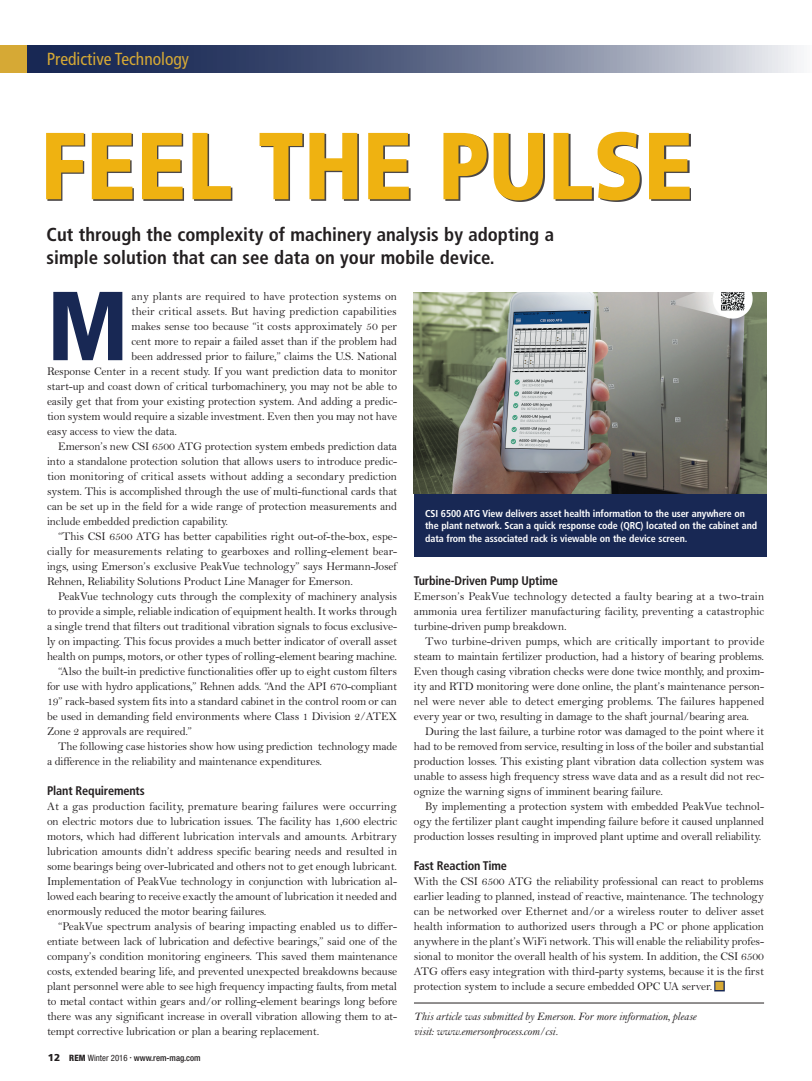
<style>
.page{position:relative;width:812px;height:1081px;background:#fff}
.page>*{position:absolute;margin:0;border:0;box-sizing:border-box;transform-origin:0 0}
.t1{font:900 condensed 97.88px "Frutiger LT Std";color:#182854}
.t2{font:900 95px "Frutiger LT Std";letter-spacing:.01em;color:#efb211;scale:.85 1}
.t3{font:700 condensed 18.75px/22.5px "Frutiger LT Std";color:#231f20}
.t4{font:condensed 17.5px "Frutiger LT Std";color:#d6a935}
.t5{font:700 condensed 12.5px "Frutiger LT Std";letter-spacing:-.01em;color:#231f20}
.t6{font:11.88px/15px "Bell MT Std";letter-spacing:-.01em;color:#231f20;text-align:justify}
.t7{font:11.88px "Bell MT Std";letter-spacing:.01em;color:#231f20}
.t8{font:italic 11.5px/15px "Bell MT Std";letter-spacing:-.01em;color:#231f20}
.t9{font:700 condensed 10px/12.5px "Frutiger LT Std";letter-spacing:-.01em;color:#fff}
.t10{font:500 condensed 8.75px "Helvetica Neue LT Std";color:#231f20}
.s1{color:#d6a935}
.s2{font-family:"Frutiger LT Std";font-weight:900;font-stretch:normal;font-size:10px}
.s3{font-weight:800}
.s4{font-weight:400}
.s5{font-weight:400;font-size:3.75px}
</style>
<div class="page">
<svg style="left:27px;top:45px;width:770px;height:28px;background:#646f8c"></svg>
<div style="left:0;top:45px;width:27px;height:28px;background:#d6a935"></div>
<div style="left:48px;top:133px;width:643px;height:68px;background:#231f20;opacity:.83"></div>
<hr style="left:414px;top:1003px;width:350px;height:1px;background:#231f20">
<div style="left:714px;top:981px;width:11px;height:10px;border:2px solid #182854"></div>
<div style="left:414px;top:491px;width:353px;height:65px;background:#182854"></div>
<img style="left:414px;top:293px;width:353px;height:200px">
<h3 class="t4" style="left:47px;top:49px;width:144px">Predictive Technology</h3>
<h2 class="t2" style="left:41px;top:109px;width:769px">FEEL THE PULSE</h2>
<h3 class="t3" style="left:47px;top:223px;width:509px">Cut through the complexity of machinery analysis by adopting a simple solution that can see data on your mobile device.</h3>
<h1 class="t1" style="left:47px;top:267px;width:83px">M</h1>
<p class="t7" style="left:132px;top:290px;width:267px">any plants are required to have protection systems on</p>
<p class="t7" style="left:132px;top:305px;width:267px">their critical assets. But having prediction capabilities</p>
<p class="t6" style="left:132px;top:319px;width:267px">makes sense too because “it costs approximately 50 per</p>
<p class="t6" style="left:132px;top:334px;width:267px">cent more to repair a failed asset than if the problem had</p>
<p class="t6" style="left:132px;top:349px;width:267px">been addressed prior to failure,” claims the U.S. National</p>
<p class="t6" style="left:47px;top:364px;width:352px">Response Center in a recent study. If you want prediction data to monitor</p>
<p class="t6" style="left:47px;top:379px;width:352px">start-up and coast down of critical turbomachinery, you may not be able to</p>
<p class="t6" style="left:47px;top:394px;width:352px">easily get that from your existing protection system. And adding a predic-</p>
<p class="t6" style="left:47px;top:409px;width:351px">tion system would require a sizable investment. Even then you may not have</p>
<p class="t6" style="left:47px;top:424px;width:131px">easy access to view the data.</p>
<p class="t6" style="left:58px;top:439px;width:340px">Emerson’s new CSI 6500 ATG protection system embeds prediction data</p>
<p class="t6" style="left:47px;top:454px;width:352px">into a standalone protection solution that allows users to introduce predic-</p>
<p class="t6" style="left:47px;top:469px;width:352px">tion monitoring of critical assets without adding a secondary prediction</p>
<p class="t6" style="left:47px;top:484px;width:352px">system. This is accomplished through the use of multi-functional cards that</p>
<p class="t6" style="left:47px;top:499px;width:352px">can be set up in the field for a wide range of protection measurements and</p>
<p class="t6" style="left:47px;top:514px;width:183px">include embedded prediction capability.</p>
<p class="t6" style="left:58px;top:529px;width:340px">“This CSI 6500 ATG has better capabilities right out-of-the-box, espe-</p>
<p class="t6" style="left:47px;top:544px;width:352px">cially for measurements relating to gearboxes and rolling-element bear-</p>
<p class="t6" style="left:47px;top:559px;width:351px">ings, using Emerson’s exclusive PeakVue technology” says Hermann-Josef</p>
<p class="t6" style="left:47px;top:574px;width:308px">Rehnen, Reliability Solutions Product Line Manager for Emerson.</p>
<p class="t6" style="left:58px;top:589px;width:340px">PeakVue technology cuts through the complexity of machinery analysis</p>
<p class="t6" style="left:47px;top:604px;width:351px">to provide a simple, reliable indication of equipment health. It works through</p>
<p class="t6" style="left:47px;top:619px;width:352px">a single trend that filters out traditional vibration signals to focus exclusive-</p>
<p class="t6" style="left:47px;top:634px;width:352px">ly on impacting. This focus provides a much better indicator of overall asset</p>
<p class="t6" style="left:47px;top:649px;width:352px">health on pumps, motors, or other types of rolling-element bearing machine.</p>
<p class="t6" style="left:58px;top:664px;width:340px">“Also the built-in predictive functionalities offer up to eight custom filters</p>
<p class="t6" style="left:47px;top:679px;width:352px">for use with hydro applications,” Rehnen adds. “And the API 670-compliant</p>
<p class="t6" style="left:47px;top:694px;width:352px">19” rack-based system fits into a standard cabinet in the control room or can</p>
<p class="t6" style="left:47px;top:709px;width:352px">be used in demanding field environments where Class 1 Division 2/ATEX</p>
<p class="t6" style="left:47px;top:724px;width:147px">Zone 2 approvals are required.”</p>
<p class="t6" style="left:58px;top:739px;width:340px">The following case histories show how using prediction technology made</p>
<p class="t6" style="left:47px;top:754px;width:276px">a difference in the reliability and maintenance expenditures.</p>
<p class="t5" style="left:47px;top:783px;width:99px">Plant Requirements</p>
<p class="t6" style="left:47px;top:799px;width:352px">At a gas production facility, premature bearing failures were occurring on electric motors due to lubrication issues. The facility has 1,600 electric motors, which had different lubrication intervals and amounts. Arbitrary lubrication amounts didn’t address specific bearing needs and resulted in some bearings being over-lubricated and others not to get enough lubricant.<br>Implementation of PeakVue technology in conjunction with lubrication al&shy;lowed each bearing to receive exactly the amount of lubrication it needed and enormously reduced the motor bearing failures.</p>
<p class="t6" style="left:47px;top:919px;width:352px;text-indent:11px">“PeakVue spectrum analysis of bearing impacting enabled us to differ&shy;entiate between lack of lubrication and defective bearings,” said one of the company’s condition monitoring engineers. This saved them maintenance costs, extended bearing life, and prevented unexpected breakdowns because plant personnel were able to see high frequency impacting faults, from metal to metal contact within gears and/or rolling-element bearings long before there was any significant increase in overall vibration allowing them to at&shy;tempt corrective lubrication or plan a bearing replacement.</p>
<p class="t9" style="left:425px;top:507px;width:333px">CSI 6500 ATG View delivers asset health information to the user anywhere on the plant network. Scan a quick response code (QRC) located on the cabinet and data from the associated rack is viewable on the device screen.</p>
<p class="t5" style="left:414px;top:573px;width:145px">Turbine-Driven Pump Uptime</p>
<p class="t6" style="left:414px;top:589px;width:352px">Emerson’s PeakVue technology detected a faulty bearing at a two-train ammonia urea fertilizer manufacturing facility, preventing a catastrophic turbine-driven pump breakdown.</p>
<p class="t6" style="left:414px;top:634px;width:352px;text-indent:11px">Two turbine-driven pumps, which are critically important to provide steam to maintain fertilizer production, had a history of bearing problems.<br>Even though casing vibration checks were done twice monthly, and proxim&shy;ity and RTD monitoring were done online, the plant’s maintenance person&shy;nel were never able to detect emerging problems. The failures happened every year or two, resulting in damage to the shaft journal/bearing area.</p>
<p class="t6" style="left:414px;top:724px;width:352px;text-indent:11px">During the last failure, a turbine rotor was damaged to the point where it had to be removed from service, resulting in loss of the boiler and substantial production losses. This existing plant vibration data collection system was unable to assess high frequency stress wave data and as a result did not rec&shy;ognize the warning signs of imminent bearing failure.</p>
<p class="t6" style="left:414px;top:799px;width:352px;text-indent:11px">By implementing a protection system with embedded PeakVue technol&shy;ogy the fertilizer plant caught impending failure before it caused unplanned production losses resulting in improved plant uptime and overall reliability.</p>
<p class="t5" style="left:414px;top:858px;width:95px">Fast Reaction Time</p>
<p class="t6" style="left:414px;top:874px;width:352px">With the CSI 6500 ATG the reliability professional can react to problems earlier leading to planned, instead of reactive, maintenance. The technology can be networked over Ethernet and/or a wireless router to deliver asset health information to authorized users through a PC or phone application anywhere in the plant’s WiFi network. This will enable the reliability profes&shy;sional to monitor the overall health of his system. In addition, the CSI 6500<br>ATG offers easy integration with third-party systems, because it is the first protection system to include a secure embedded OPC UA server. <span class="s1">■</span></p>
<p class="t8" style="left:414px;top:1009px;width:284px">This article was submitted by Emerson. For more information, please visit: www.emersonprocess.com/csi.</p>
<p class="t10" style="left:48px;top:1052px;width:154px"><span class="s2">12</span> <span class="s3">REM</span> <span class="s4">Winter 2016</span> <span class="s5">•</span> www.rem-mag.com</p>
</div>
